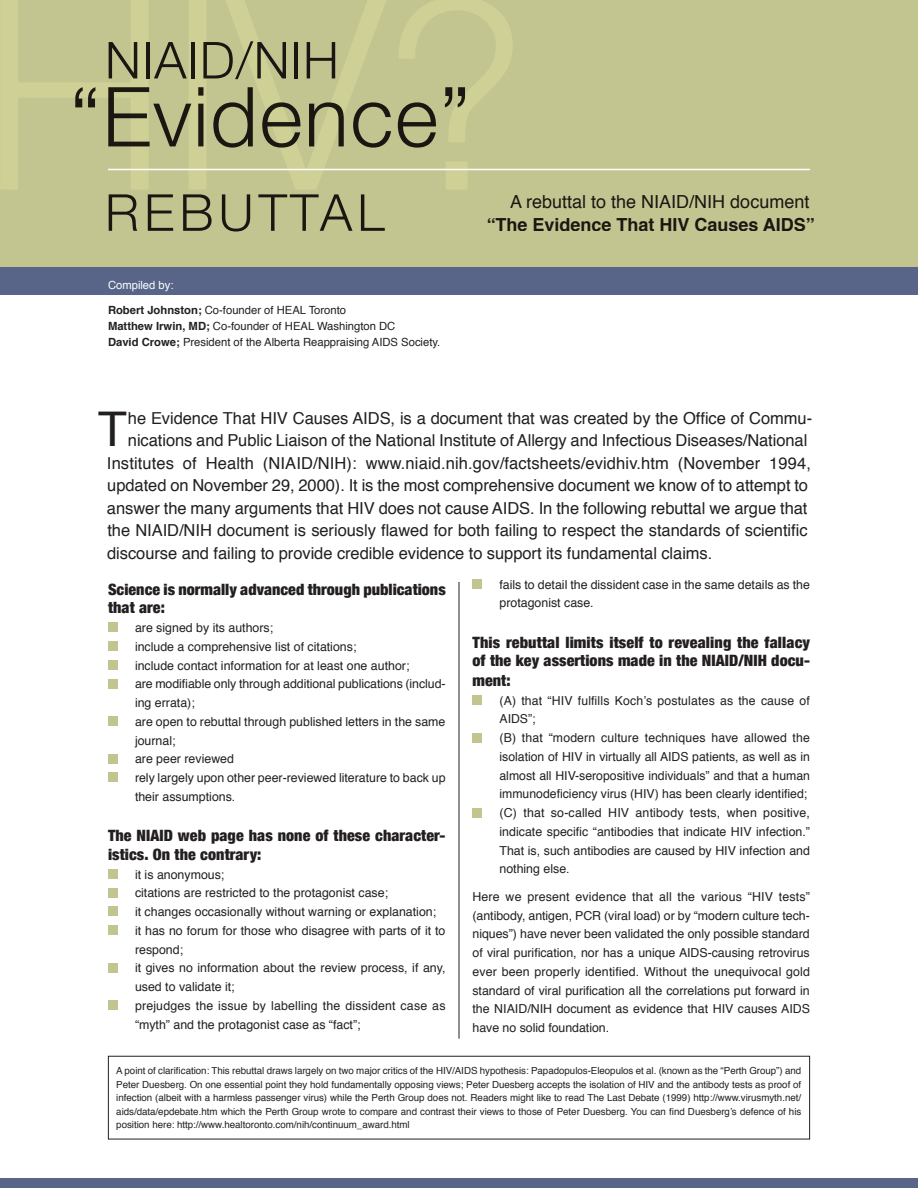
<style>
.page{position:relative;width:918px;height:1188px;background:#fff}
.page>*{position:absolute;margin:0;border:0;box-sizing:border-box;transform-origin:0 0}
.t1{font:300 82.95px "Helvetica Neue";letter-spacing:.02em;color:#231f20}
.t2{font:300 51px "Helvetica Neue";letter-spacing:.03em;color:#231f20}
.t3{font:300 51px "Helvetica Neue";letter-spacing:.1em;color:#231f20}
.t4{font:47.85px "Helvetica";color:#231f20}
.t5{font:18px "Helvetica";color:#231f20}
.t6{font:700 18px "Helvetica";color:#231f20}
.t7{font:16.5px "Helvetica";letter-spacing:-.005em;color:#231f20}
.t8{font:900 condensed 15.6px/18.8px "Helvetica Neue";letter-spacing:.005em;color:#231f20}
.t9{font:12.3px/18.8px "Helvetica";color:#231f20}
.t10{font:11.25px/16.4px "Helvetica";color:#231f20}
.t11{font:11.25px "Helvetica";color:#fff}
.t12{font:9.75px/13.5px "Helvetica";letter-spacing:-.005em;color:#231f20;text-align:justify}
.s1{font-weight:700}
</style>
<div class="page">
<div style="left:0;top:0;width:918px;height:283px;background:#c3c591"></div>
<div style="left:108px;top:623px;width:9px;height:9px;background:#c3c591"></div>
<div style="left:108px;top:642px;width:9px;height:9px;background:#c3c591"></div>
<div style="left:108px;top:660px;width:9px;height:10px;background:#c3c591"></div>
<div style="left:108px;top:679px;width:9px;height:9px;background:#c3c591"></div>
<div style="left:108px;top:717px;width:9px;height:9px;background:#c3c591"></div>
<div style="left:108px;top:754px;width:9px;height:9px;background:#c3c591"></div>
<div style="left:108px;top:773px;width:9px;height:9px;background:#c3c591"></div>
<div style="left:108px;top:869px;width:9px;height:10px;background:#c3c591"></div>
<div style="left:108px;top:888px;width:9px;height:9px;background:#c3c591"></div>
<div style="left:108px;top:907px;width:9px;height:9px;background:#c3c591"></div>
<div style="left:108px;top:926px;width:9px;height:9px;background:#c3c591"></div>
<div style="left:108px;top:963px;width:9px;height:9px;background:#c3c591"></div>
<div style="left:108px;top:1001px;width:9px;height:9px;background:#c3c591"></div>
<div style="left:472px;top:579px;width:10px;height:10px;background:#c3c591"></div>
<div style="left:472px;top:695px;width:10px;height:10px;background:#c3c591"></div>
<div style="left:472px;top:733px;width:10px;height:9px;background:#c3c591"></div>
<div style="left:472px;top:808px;width:10px;height:9px;background:#c3c591"></div>
<hr style="left:108px;top:169px;width:702px;height:1px;background:#fff">
<div style="left:0;top:267px;width:918px;height:27px;background:#596588"></div>
<svg style="left:1px;top:0;width:512px;height:189px"></svg>
<div style="left:0;top:1178px;width:918px;height:10px;background:#596588"></div>
<hr style="left:459px;top:582px;width:1px;height:457px;background:#231f20">
<div style="left:108px;top:1056px;width:702px;height:83px;border:1px solid #231f20"></div>
<h2 class="t2" style="left:105px;top:29px;width:235px">NIAID/NIH</h2>
<h1 class="t1" style="left:70px;top:66px;width:402px">“Evidence”</h1>
<h2 class="t3" style="left:105px;top:181px;width:281px">REBUTTAL</h2>
<p class="t11" style="left:108px;top:277px;width:67px">Compiled by:</p>
<p class="t10" style="left:108px;top:302px;width:334px"><span class="s1">Robert Johnston;</span> Co-founder of HEAL Toronto<br><span class="s1">Matthew Irwin, MD;</span> Co-founder of HEAL Washington DC<br><span class="s1">David Crowe;</span> President of the Alberta Reappraising AIDS Society.</p>
<h3 class="t5" style="left:510px;top:190px;width:301px">A rebuttal to the NIAID/NIH document</h3>
<h3 class="t6" style="left:486px;top:212px;width:330px">“The Evidence That HIV Causes AIDS”</h3>
<h3 class="t4" style="left:98px;top:397px;width:31px">T</h3>
<h3 class="t7" style="left:128px;top:407px;width:686px">he Evidence That HIV Causes AIDS, is a document that was created by the Office of Commu-</h3>
<h3 class="t7" style="left:128px;top:429px;width:681px">nications and Public Liaison of the National Institute of Allergy and Infectious Diseases/National</h3>
<h3 class="t7" style="left:107px;top:452px;width:706px">Institutes of Health (NIAID/NIH): www.niaid.nih.gov/factsheets/evidhiv.htm (November 1994,</h3>
<h3 class="t7" style="left:107px;top:474px;width:702px">updated on November 29, 2000). It is the most comprehensive document we know of to attempt to</h3>
<h3 class="t7" style="left:107px;top:497px;width:702px">answer the many arguments that HIV does not cause AIDS. In the following rebuttal we argue that</h3>
<h3 class="t7" style="left:107px;top:519px;width:702px">the NIAID/NIH document is seriously flawed for both failing to respect the standards of scientific</h3>
<h3 class="t7" style="left:107px;top:542px;width:607px">discourse and failing to provide credible evidence to support its fundamental claims.</h3>
<p class="t8" style="left:108px;top:579px;width:339px">Science is normally advanced through publications that are:</p>
<p class="t9" style="left:135px;top:619px;width:312px">are signed by its authors;<br>include a comprehensive list of citations;<br>include contact information for at least one author;<br>are modifiable only through additional publications (includ&shy;ing errata);<br>are open to rebuttal through published letters in the same journal;<br>are peer reviewed<br>rely largely upon other peer-reviewed literature to back up their assumptions.</p>
<p class="t8" style="left:108px;top:826px;width:339px">The NIAID web page has none of these character&shy;istics. On the contrary:</p>
<p class="t9" style="left:135px;top:866px;width:312px">it is anonymous;<br>citations are restricted to the protagonist case;<br>it changes occasionally without warning or explanation;<br>it has no forum for those who disagree with parts of it to respond;<br>it gives no information about the review process, if any, used to validate it;<br>prejudges the issue by labelling the dissident case as “myth” and the protagonist case as “fact”;</p>
<p class="t9" style="left:500px;top:576px;width:312px">fails to detail the dissident case in the same details as the protagonist case.</p>
<p class="t8" style="left:472px;top:632px;width:339px;text-align:justify">This rebuttal limits itself to revealing the fallacy of the key assertions made in the NIAID/NIH docu&shy;ment:</p>
<p class="t9" style="left:500px;top:692px;width:312px">(A) that “HIV fulfills Kochʼs postulates as the cause of AIDS”;<br>(B) that “modern culture techniques have allowed the isolation of HIV in virtually all AIDS patients, as well as in almost all HIV-seropositive individuals” and that a human immunodeficiency virus (HIV) has been clearly identified; (C) that so-called HIV antibody tests, when positive, indicate specific “antibodies that indicate HIV infection.” That is, such antibodies are caused by HIV infection and nothing else.</p>
<p class="t9" style="left:472px;top:888px;width:339px;text-align:justify">Here we present evidence that all the various “HIV tests” (antibody, antigen, PCR (viral load) or by “modern culture tech&shy;niques”) have never been validated the only possible standard of viral purification, nor has a unique AIDS-causing retrovirus ever been properly identified. Without the unequivocal gold standard of viral purification all the correlations put forward in the NIAID/NIH document as evidence that HIV causes AIDS have no solid foundation.</p>
<p class="t12" style="left:116px;top:1065px;width:687px">A point of clarification: This rebuttal draws largely on two major critics of the HIV/AIDS hypothesis: Papadopulos-Eleopulos et al. (known as the “Perth Group”) and Peter Duesberg. On one essential point they hold fundamentally opposing views; Peter Duesberg accepts the isolation of HIV and the antibody tests as proof of infection (albeit with a harmless passenger virus) while the Perth Group does not. Readers might like to read The Last Debate (1999) http://www.virusmyth.net/ aids/data/epdebate.htm which the Perth Group wrote to compare and contrast their views to those of Peter Duesberg. You can find Duesbergʼs defence of his position here: http://www.healtoronto.com/nih/continuum_award.html</p>
</div>
